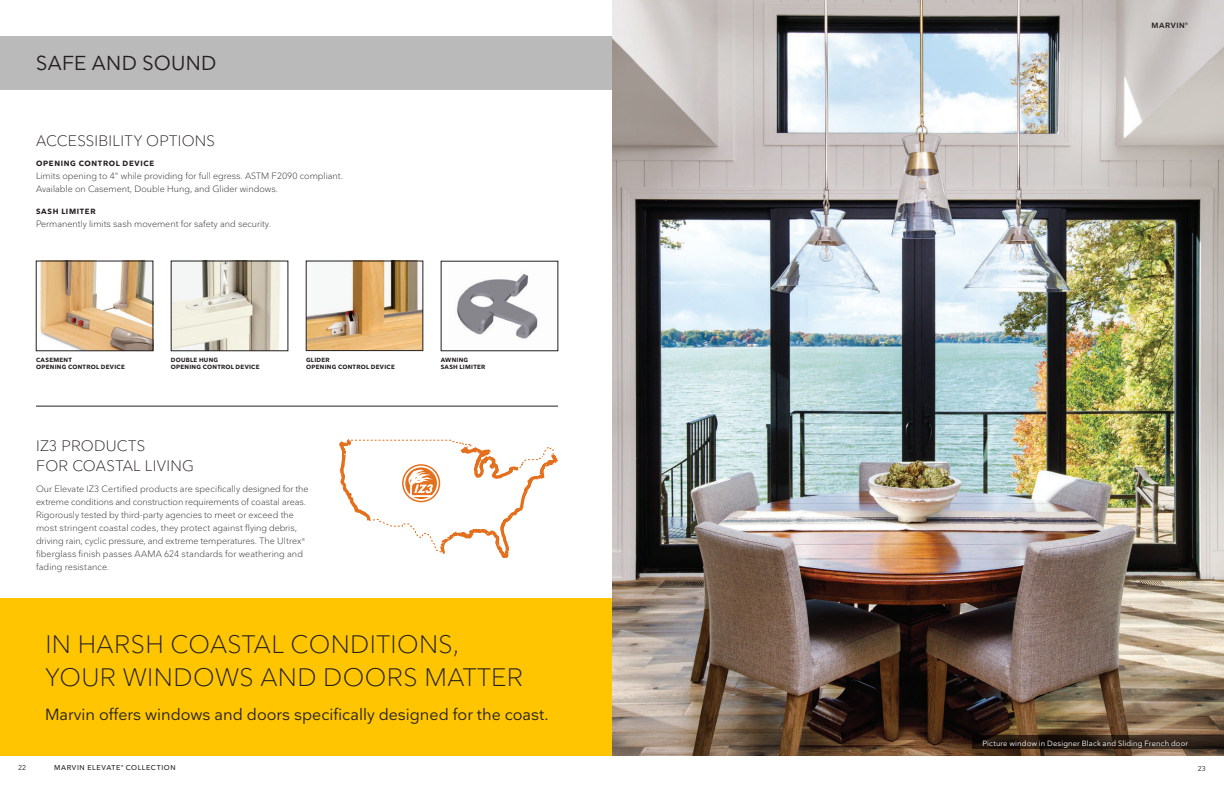
<style>
.page{position:relative;width:1224px;height:792px;background:#fff}
.page>*{position:absolute;margin:0;border:0;box-sizing:border-box;transform-origin:0 0}
.t1{font:300 25px/33px "Nationale";letter-spacing:.015em;color:#231f20}
.header__section__20_24__light{font:20px "Nationale";letter-spacing:.015em;color:#231f20}
.t2{font:16px "Nationale";color:#231f20}
.header__category__15_19__light{font:300 15px/19px "Nationale";letter-spacing:.015em;color:#231f20}
.body_1__9_13__reg{font:300 9px/13px "Nationale";color:#231f20}
.caption__7_5_10_5__reg{font:7.5px "Nationale";letter-spacing:.015em;color:#fff}
.t3{font:700 7.5px "Nationale";letter-spacing:.085em;color:#231f20}
.t4{font:600 7.5px "Nationale";letter-spacing:.09em;color:#231f20}
.t5{font:500 7px "Nationale";letter-spacing:.09em;color:#231f20}
.t6{font:7px "Nationale";color:#231f20}
.t7{font:700 6px/7.2px "Nationale";letter-spacing:.045em;color:#231f20}
.t8{font:500 2.9px "Nationale";color:#231f20}
</style>
<div class="page">
<div style="left:0;top:598px;width:612px;height:158px;background:#ffc500"></div>
<div style="left:0;top:36px;width:612px;height:54px;background:#bababa"></div>
<hr style="left:36px;top:406px;width:522px;height:1px;background:#231f20">
<img style="left:173px;top:263px;width:107px;height:86px">
<div style="left:171px;top:261px;width:117px;height:90px;border:1px solid #231f20"></div>
<img style="left:40px;top:263px;width:111px;height:86px">
<img style="left:308px;top:263px;width:113px;height:86px">
<div style="left:306px;top:261px;width:117px;height:90px;border:1px solid #231f20"></div>
<img style="left:456px;top:274px;width:82px;height:65px">
<svg style="left:339px;top:439px;width:219px;height:119px"></svg>
<img style="left:612px;top:0;width:612px;height:756px">
<svg style="left:972px;top:736px;width:252px;height:13px;background:#261a12"></svg>
<p class="header__section__20_24__light" style="left:36px;top:50px;width:182px">SAFE AND SOUND</p>
<p class="header__category__15_19__light" style="left:36px;top:131px;width:180px">ACCESSIBILITY OPTIONS</p>
<p class="t3" style="left:36px;top:158px;width:119px">OPENING CONTROL DEVICE</p>
<p class="body_1__9_13__reg" style="left:36px;top:169px;width:309px">Limits opening to 4" while providing for full egress. ASTM F2090 compliant.<br>Available on Casement, Double Hung, and Glider windows.</p>
<p class="t3" style="left:36px;top:206px;width:61px">SASH LIMITER</p>
<p class="body_1__9_13__reg" style="left:36px;top:217px;width:237px">Permanently limits sash movement for safety and security.</p>
<p class="t7" style="left:36px;top:356px;width:90px">CASEMENT<br>OPENING CONTROL DEVICE</p>
<p class="t7" style="left:306px;top:356px;width:90px">GLIDER<br>OPENING CONTROL DEVICE</p>
<p class="t7" style="left:171px;top:356px;width:90px">DOUBLE HUNG<br>OPENING CONTROL DEVICE</p>
<p class="t7" style="left:441px;top:356px;width:46px">AWNING<br>SASH LIMITER</p>
<p class="header__category__15_19__light" style="left:36px;top:436px;width:159px">IZ3 PRODUCTS<br>FOR COASTAL LIVING</p>
<p class="body_1__9_13__reg" style="left:36px;top:483px;width:274px">Our Elevate IZ3 Certified products are specifically designed for the extreme conditions and construction requirements of coastal areas.<br>Rigorously tested by third-party agencies to meet or exceed the most stringent coastal codes, they protect against flying debris, driving rain, cyclic pressure, and extreme temperatures. The Ultrex<sup>® </sup>fiberglass finish passes AAMA 624 standards for weathering and fading resistance.</p>
<p class="t1" style="left:45px;top:627px;width:479px">IN HARSH COASTAL CONDITIONS,<br>YOUR WINDOWS AND DOORS MATTER</p>
<p class="t2" style="left:45px;top:704px;width:505px">Marvin offers windows and doors specifically designed for the coast.</p>
<p class="t4" style="left:1151px;top:20px;width:38px">MARVIN<sup>®</sup></p>
<p class="caption__7_5_10_5__reg" style="left:982px;top:738px;width:207px">Picture window in Designer Black and Sliding French door</p>
<p class="t6" style="left:18px;top:763px;width:10px">22</p>
<p class="t5" style="left:54px;top:763px;width:68px">MARVIN ELEVATE</p>
<p class="t8" style="left:121px;top:764px;width:4px">®</p>
<p class="t5" style="left:126px;top:763px;width:51px">COLLECTION</p>
<p class="t6" style="left:1198px;top:764px;width:10px">23</p>
</div>
